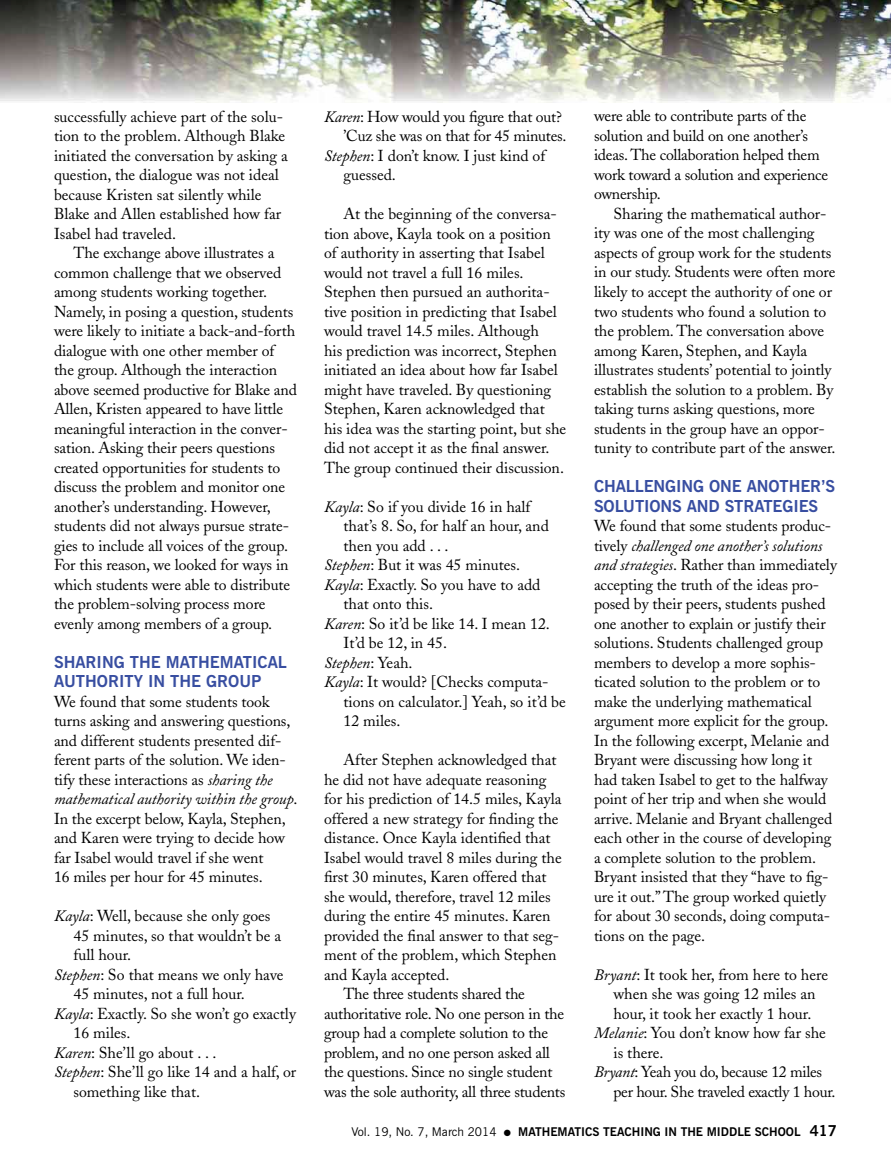
<style>
.page{position:relative;width:891px;height:1175px;background:#fff}
.page>*{position:absolute;margin:0;border:0;box-sizing:border-box;transform-origin:0 0}
.t1{font:700 16.5px/19.5px "News Gothic BT";letter-spacing:-.005em;color:#384ea1}
.t2{font:15.75px/19.5px "Adobe Caslon";letter-spacing:-.005em;color:#000}
.t3{font:italic 15.75px "Adobe Caslon";color:#000}
.t4{font:700 12px "News Gothic BT";color:#000}
.s1{font-style:italic}
.s2{font-style:normal}
.s3{font-weight:400}
.s4{font-size:15px}
</style>
<div class="page">
<img style="left:0;top:0;width:891px;height:102px">
<p class="t2" style="left:54px;top:107px;width:236px">successfully achieve part of the solu&shy;tion to the problem. Although Blake initiated the conversation by asking a question, the dialogue was not ideal because Kristen sat silently while Blake and Allen established how far Isabel had traveled.</p>
<p class="t2" style="left:54px;top:243px;width:244px;text-indent:19px">The exchange above illustrates a common challenge that we observed among students working together.<br>Namely, in posing a question, students were likely to initiate a back-and-forth dialogue with one other member of the group. Although the interaction above seemed productive for Blake and Allen, Kristen appeared to have little meaningful interaction in the conver&shy;sation. Asking their peers questions created opportunities for students to discuss the problem and monitor one another’s understanding. However, students did not always pursue strate&shy;gies to include all voices of the group.<br>For this reason, we looked for ways in which students were able to distribute the problem-solving process more evenly among members of a group.</p>
<p class="t1" style="left:54px;top:652px;width:234px">SHARING THE MATHEMATICAL<br>AUTHORITY IN THE GROUP</p>
<p class="t2" style="left:54px;top:692px;width:245px">We found that some students took turns asking and answering questions, and different students presented dif&shy;ferent parts of the solution. We iden&shy;tify these interactions as <span class="s1">sharing the mathematical authority within the group</span>.<br>In the excerpt below, Kayla, Stephen, and Karen were trying to decide how far Isabel would travel if she went<br>16 miles per hour for 45 minutes.</p>
<p class="t2" style="left:54px;top:906px;width:218px"><span class="s1">Kayla</span>: Well, because she only goes</p>
<p class="t2" style="left:73px;top:926px;width:209px">45 minutes, so that wouldn’t be a</p>
<p class="t2" style="left:73px;top:945px;width:59px">full hour.</p>
<p class="t2" style="left:54px;top:965px;width:231px"><span class="s1">Stephen</span>: So that means we only have</p>
<p class="t2" style="left:73px;top:984px;width:173px">45 minutes, not a full hour.</p>
<p class="t2" style="left:54px;top:1004px;width:243px"><span class="s1">Kayla</span>: Exactly. So she won’t go exactly</p>
<p class="t2" style="left:73px;top:1023px;width:58px">16 miles.</p>
<p class="t2" style="left:54px;top:1043px;width:164px"><span class="s1">Karen</span>: She’ll go about . . .</p>
<p class="t2" style="left:54px;top:1062px;width:244px"><span class="s1">Stephen</span>: She’ll go like 14 and a half, or</p>
<p class="t2" style="left:73px;top:1082px;width:128px">something like that.</p>
<p class="t2" style="left:324px;top:107px;width:239px"><span class="s1">Karen</span>: How would you figure that out?</p>
<p class="t2" style="left:344px;top:126px;width:225px">’Cuz she was on that for 45 minutes.</p>
<p class="t2" style="left:324px;top:146px;width:223px"><span class="s1">Stephen</span>: I don’t know. I just kind of</p>
<p class="t2" style="left:344px;top:165px;width:54px">guessed.</p>
<p class="t2" style="left:324px;top:204px;width:244px;text-indent:19px">At the beginning of the conversa&shy;tion above, Kayla took on a position of authority in asserting that Isabel would not travel a full 16 miles.<br>Stephen then pursued an authorita&shy;tive position in predicting that Isabel would travel 14.5 miles. Although<br>his prediction was incorrect, Stephen initiated an idea about how far Isabel might have traveled. By questioning Stephen, Karen acknowledged that his idea was the starting point, but she did not accept it as the final answer.<br>The group continued their discussion.</p>
<p class="t2" style="left:324px;top:497px;width:208px"><span class="s1">Kayla</span>: So if you divide 16 in half</p>
<p class="t2" style="left:344px;top:516px;width:207px">that’s 8. So, for half an hour, and</p>
<p class="t2" style="left:344px;top:536px;width:107px">then you add . . .</p>
<p class="t2" style="left:324px;top:555px;width:198px"><span class="s1">Stephen</span>: But it was 45 minutes.</p>
<p class="t2" style="left:324px;top:575px;width:218px"><span class="s1">Kayla</span>: Exactly. So you have to add</p>
<p class="t2" style="left:344px;top:594px;width:91px">that onto this.</p>
<p class="t2" style="left:324px;top:614px;width:227px"><span class="s1">Karen</span>: So it’d be like 14. I mean 12.</p>
<p class="t2" style="left:344px;top:633px;width:105px">It’d be 12, in 45.</p>
<p class="t3" style="left:324px;top:654px;width:90px">Stephen<span class="s2">: Yeah.</span></p>
<p class="t2" style="left:324px;top:672px;width:226px"><span class="s1">Kayla</span>: It would? [Checks computa-</p>
<p class="t2" style="left:344px;top:692px;width:224px">tions on calculator.] Yeah, so it’d be</p>
<p class="t2" style="left:344px;top:711px;width:58px">12 miles.</p>
<p class="t2" style="left:344px;top:750px;width:214px">After Stephen acknowledged that</p>
<p class="t2" style="left:324px;top:770px;width:224px">he did not have adequate reasoning</p>
<p class="t2" style="left:324px;top:789px;width:239px">for his prediction of 14.5 miles, Kayla</p>
<p class="t2" style="left:324px;top:809px;width:236px">offered a new strategy for finding the</p>
<p class="t2" style="left:324px;top:828px;width:228px">distance. Once Kayla identified that</p>
<p class="t2" style="left:324px;top:848px;width:239px">Isabel would travel 8 miles during the</p>
<p class="t2" style="left:324px;top:867px;width:224px">first 30 minutes, Karen offered that</p>
<p class="t2" style="left:324px;top:887px;width:228px">she would, therefore, travel 12 miles</p>
<p class="t2" style="left:324px;top:906px;width:228px">during the entire 45 minutes. Karen</p>
<p class="t2" style="left:324px;top:926px;width:237px">provided the final answer to that seg-</p>
<p class="t2" style="left:324px;top:945px;width:234px">ment of the problem, which Stephen</p>
<p class="t2" style="left:324px;top:965px;width:127px">and Kayla accepted.</p>
<p class="t2" style="left:344px;top:984px;width:183px">The three students shared the</p>
<p class="t2" style="left:324px;top:1004px;width:242px">authoritative role. No one person in the</p>
<p class="t2" style="left:324px;top:1023px;width:226px">group had a complete solution to the</p>
<p class="t2" style="left:324px;top:1043px;width:227px">problem, and no one person asked all</p>
<p class="t2" style="left:324px;top:1062px;width:230px">the questions. Since no single student</p>
<p class="t2" style="left:324px;top:1082px;width:243px">was the sole authority, all three students</p>
<p class="t2" style="left:594px;top:107px;width:236px">were able to contribute parts of the solution and build on one another’s ideas. The collaboration helped them work toward a solution and experience ownership.</p>
<p class="t2" style="left:594px;top:204px;width:243px;text-indent:19px">Sharing the mathematical author&shy;ity was one of the most challenging aspects of group work for the students in our study. Students were often more likely to accept the authority of one or two students who found a solution to the problem. The conversation above among Karen, Stephen, and Kayla illustrates students’ potential to jointly establish the solution to a problem. By taking turns asking questions, more students in the group have an oppor&shy;tunity to contribute part of the answer.</p>
<p class="t1" style="left:594px;top:476px;width:243px">CHALLENGING ONE ANOTHER’S<br>SOLUTIONS AND STRATEGIES</p>
<p class="t2" style="left:594px;top:516px;width:244px">We found that some students produc&shy;tively <span class="s1">challenged one another’s solutions and strategies</span>. Rather than immediately accepting the truth of the ideas pro&shy;posed by their peers, students pushed one another to explain or justify their solutions. Students challenged group members to develop a more sophis&shy;ticated solution to the problem or to make the underlying mathematical argument more explicit for the group.<br>In the following excerpt, Melanie and Bryant were discussing how long it had taken Isabel to get to the halfway point of her trip and when she would arrive. Melanie and Bryant challenged each other in the course of developing a complete solution to the problem.<br>Bryant insisted that they “have to fig&shy;ure it out.” The group worked quietly for about 30 seconds, doing computa&shy;tions on the page.</p>
<p class="t2" style="left:594px;top:965px;width:236px"><span class="s1">Bryant</span>: It took her, from here to here</p>
<p class="t2" style="left:613px;top:984px;width:204px">when she was going 12 miles an</p>
<p class="t2" style="left:613px;top:1004px;width:199px">hour, it took her exactly 1 hour.</p>
<p class="t2" style="left:594px;top:1023px;width:233px"><span class="s1">Melanie</span>: You don’t know how far she</p>
<p class="t2" style="left:613px;top:1043px;width:51px">is there.</p>
<p class="t2" style="left:594px;top:1062px;width:230px"><span class="s1">Bryant</span>: Yeah you do, because 12 miles</p>
<p class="t2" style="left:613px;top:1082px;width:223px">per hour. She traveled exactly 1 hour.</p>
<p class="t4" style="left:352px;top:1124px;width:487px"><span class="s3">Vol. 19, No. 7, March 2014</span> ● MATHEMATICS TEACHING IN THE MIDDLE SCHOOL <span class="s4">417</span></p>
</div>
